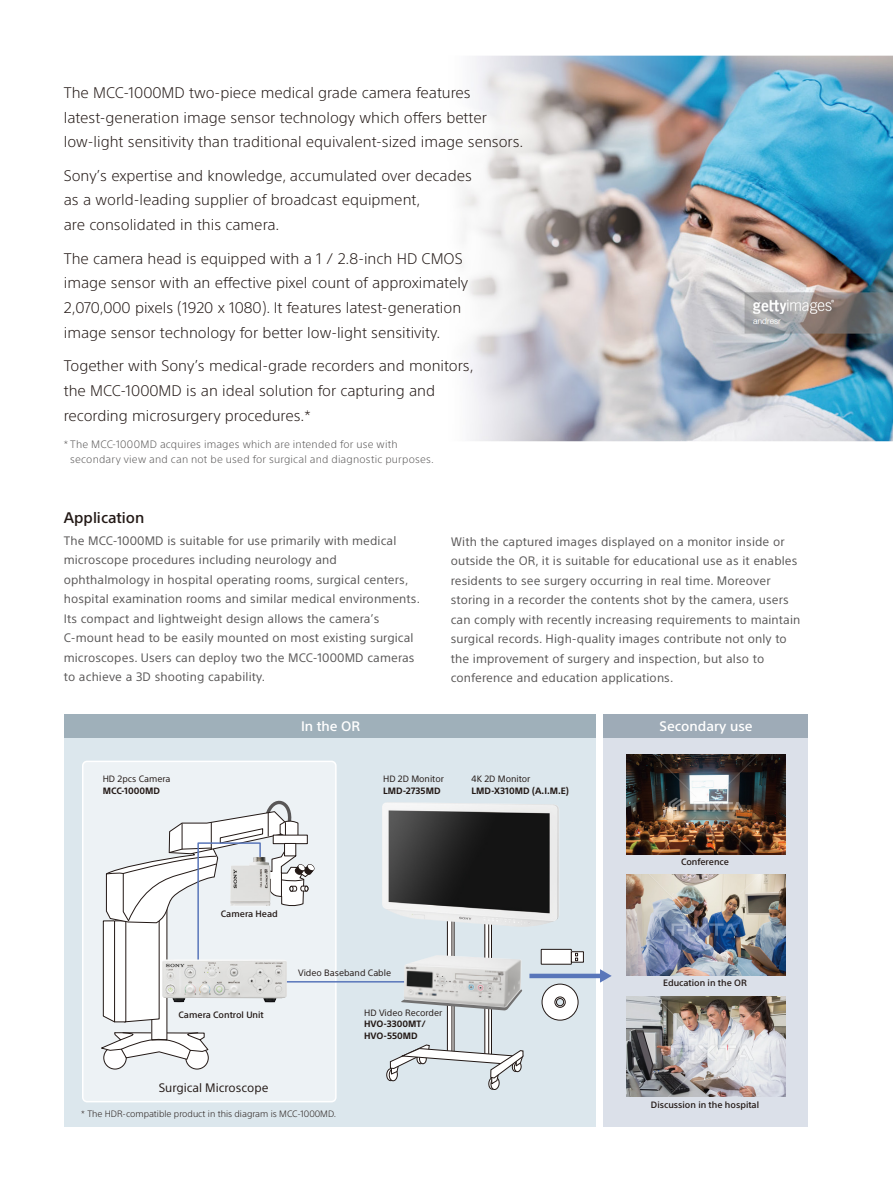
<style>
.page{position:relative;width:893px;height:1191px;background:#fff}
.page>*{position:absolute;margin:0;border:0;box-sizing:border-box;transform-origin:0 0}
.t1{font:300 15px/24.8px "SST";color:#221815}
.t2{font:500 15px "SST";color:#221815}
.t3{font:500 13.5px "SST";color:#fff}
.t4{font:12px/19.5px "SST";letter-spacing:.01em;color:#595757}
.t5{font:12px "SST";color:#221815}
.t6{font:300 10.5px/15px "SST";letter-spacing:.02em;color:#595757}
.t7{font:500 9px "SST";color:#221815}
.t8{font:9px "SST";color:#221815}
.t9{font:700 9px/12px "SST";color:#221815}
.t10{font:300 9px "SST";color:#221815}
</style>
<div class="page">
<img style="left:461px;top:55px;width:432px;height:1072px">
<div style="left:64px;top:714px;width:531px;height:413px;background:#dce7ed"></div>
<div style="left:604px;top:714px;width:204px;height:413px;background:#dbe0e9"></div>
<div style="left:64px;top:714px;width:531px;height:24px;background:#9fb0ba"></div>
<div style="left:604px;top:714px;width:204px;height:24px;background:#9eabb7"></div>
<div style="left:83px;top:761px;width:253px;height:340px;background:#edf2f5;border-radius:4px"></div>
<div style="left:82px;top:760px;width:255px;height:342px;border:2px solid #fff;border-radius:4px"></div>
<div style="left:541px;top:949px;width:30px;height:15px;background:#fff"></div>
<div style="left:541px;top:949px;width:31px;height:15px;border:1px solid #221815"></div>
<div style="left:571px;top:951px;width:12px;height:11px;background:#fff"></div>
<div style="left:571px;top:951px;width:13px;height:11px;border:1px solid #221815"></div>
<svg style="left:575px;top:953px;width:3px;height:7px"></svg>
<svg style="left:541px;top:983px;width:38px;height:38px"></svg>
<div style="left:555px;top:996px;width:10px;height:11px;border:1px solid #221815;border-radius:50%"></div>
<svg style="left:101px;top:794px;width:422px;height:295px"></svg>
<div style="left:529px;top:973px;width:73px;height:5px;background:#5976ba"></div>
<svg style="left:600px;top:969px;width:12px;height:13px"></svg>
<img style="left:404px;top:955px;width:118px;height:52px">
<img style="left:382px;top:802px;width:177px;height:125px">
<img style="left:162px;top:959px;width:125px;height:43px">
<img style="left:230px;top:857px;width:40px;height:49px">
<img style="left:626px;top:754px;width:160px;height:101px">
<img style="left:626px;top:875px;width:160px;height:100px">
<img style="left:626px;top:996px;width:160px;height:100px">
<p class="t1" style="left:64px;top:80px;width:461px">The MCC-1000MD two-piece medical grade camera features latest-generation image sensor technology which offers better low-light sensitivity than traditional equivalent-sized image sensors.</p>
<p class="t1" style="left:64px;top:163px;width:410px">Sony’s expertise and knowledge, accumulated over decades as a world-leading supplier of broadcast equipment,<br>are consolidated in this camera.</p>
<p class="t1" style="left:64px;top:246px;width:406px">The camera head is equipped with a 1 / 2.8-inch HD CMOS image sensor with an effective pixel count of approximately 2,070,000 pixels (1920 x 1080). It features latest-generation image sensor technology for better low-light sensitivity.</p>
<p class="t1" style="left:64px;top:353px;width:411px">Together with Sony’s medical-grade recorders and monitors, the MCC-1000MD is an ideal solution for capturing and recording microsurgery procedures.*</p>
<p class="t6" style="left:70px;top:437px;width:365px;text-indent:-6px">* The MCC-1000MD acquires images which are intended for use with secondary view and can not be used for surgical and diagnostic purposes.</p>
<p class="t2" style="left:64px;top:509px;width:82px">Application</p>
<p class="t4" style="left:64px;top:531px;width:358px">The MCC-1000MD is suitable for use primarily with medical microscope procedures including neurology and ophthalmology in hospital operating rooms, surgical centers, hospital examination rooms and similar medical environments.<br>Its compact and lightweight design allows the camera’s C-mount head to be easily mounted on most existing surgical microscopes. Users can deploy two the MCC-1000MD cameras to achieve a 3D shooting capability.</p>
<p class="t4" style="left:451px;top:531px;width:351px">With the captured images displayed on a monitor inside or outside the OR, it is suitable for educational use as it enables residents to see surgery occurring in real time. Moreover storing in a recorder the contents shot by the camera, users can comply with recently increasing requirements to maintain surgical records. High-quality images contribute not only to the improvement of surgery and inspection, but also to conference and education applications.</p>
<p class="t8" style="left:103px;top:773px;width:69px">HD 2pcs Camera</p>
<p class="t9" style="left:103px;top:784px;width:59px">MCC-1000MD</p>
<p class="t3" style="left:301px;top:718px;width:61px">In the OR</p>
<p class="t3" style="left:660px;top:717px;width:95px">Secondary use</p>
<p class="t8" style="left:383px;top:773px;width:62px">HD 2D Monitor</p>
<p class="t9" style="left:383px;top:785px;width:59px">LMD-2735MD</p>
<p class="t8" style="left:472px;top:773px;width:60px">4K 2D Monitor</p>
<p class="t9" style="left:472px;top:784px;width:99px">LMD-X310MD (A.I.M.E)</p>
<p class="t7" style="left:221px;top:908px;width:59px">Camera Head</p>
<p class="t7" style="left:178px;top:1009px;width:87px">Camera Control Unit</p>
<p class="t5" style="left:159px;top:1080px;width:111px">Surgical Microscope</p>
<p class="t8" style="left:298px;top:967px;width:95px">Video Baseband Cable</p>
<p class="t8" style="left:364px;top:1007px;width:80px">HD Video Recorder</p>
<p class="t9" style="left:364px;top:1018px;width:63px">HVO-3300MT/<br>HVO-550MD</p>
<p class="t7" style="left:681px;top:856px;width:49px">Conference</p>
<p class="t7" style="left:663px;top:977px;width:85px">Education in the OR</p>
<p class="t10" style="left:81px;top:1108px;width:256px">* The HDR-compatible product in this diagram is MCC-1000MD.</p>
<p class="t7" style="left:651px;top:1099px;width:110px">Discussion in the hospital</p>
</div>
